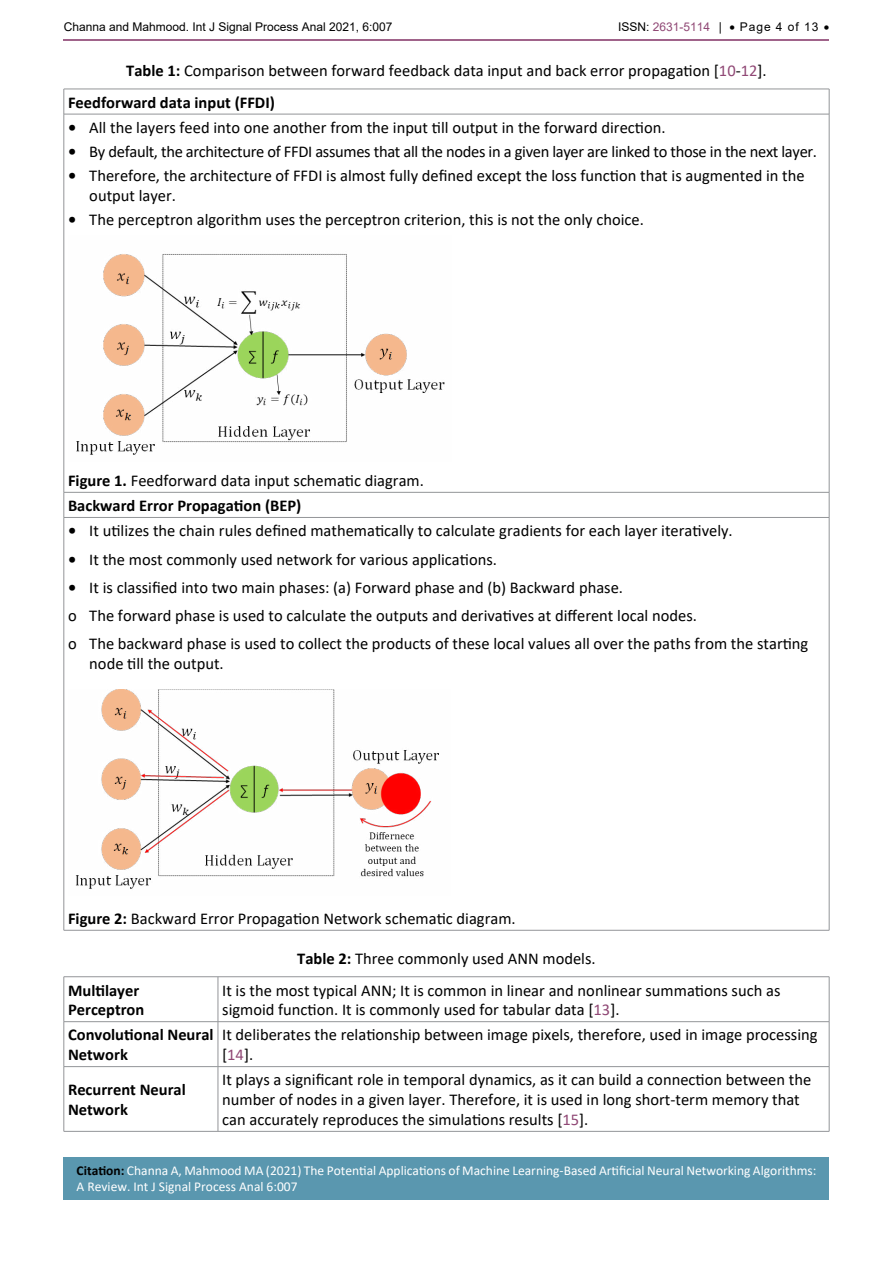
<style>
.page{position:relative;width:893px;height:1263px;background:#fff}
.page>*{position:absolute;margin:0;border:0;box-sizing:border-box;transform-origin:0 0}
.t1{font:16.5px/19.8px "Calibri";color:#000}
.t2{font:700 16.5px/19.8px "Calibri";color:#000}
.t3{font:16.5px "Calibri";letter-spacing:-.02em;color:#000}
.t4{font:13.5px/16.2px "Calibri";color:#fff}
.t5{font:12px "Arial";color:#000}
.s1{color:#904875}
.s2{font-weight:700}
.s3{font-weight:400}
.s4{font-weight:700;color:#000}
</style>
<div class="page">
<hr style="left:64px;top:39px;width:765px;height:2px;background:#904875">
<div style="left:64px;top:1157px;width:765px;height:42px;background:#5a97af"></div>
<hr style="left:64px;top:89px;width:765px;height:1px;background:#939598">
<svg style="left:64px;top:89px;width:1px;height:25px"></svg>
<svg style="left:829px;top:89px;width:1px;height:25px"></svg>
<hr style="left:64px;top:114px;width:765px;height:1px;background:#939598">
<hr style="left:64px;top:114px;width:1px;height:378px;background:#939598">
<hr style="left:829px;top:114px;width:1px;height:378px;background:#939598">
<hr style="left:64px;top:492px;width:765px;height:1px;background:#939598">
<svg style="left:64px;top:492px;width:1px;height:25px"></svg>
<svg style="left:829px;top:492px;width:1px;height:25px"></svg>
<hr style="left:64px;top:517px;width:765px;height:1px;background:#939598">
<hr style="left:64px;top:517px;width:1px;height:413px;background:#939598">
<hr style="left:829px;top:517px;width:1px;height:413px;background:#939598">
<hr style="left:64px;top:930px;width:765px;height:1px;background:#939598">
<img style="left:76px;top:254px;width:369px;height:201px">
<img style="left:75px;top:689px;width:364px;height:200px">
<hr style="left:64px;top:976px;width:154px;height:1px;background:#939598">
<hr style="left:64px;top:977px;width:1px;height:45px;background:#939598">
<hr style="left:218px;top:976px;width:611px;height:1px;background:#939598">
<hr style="left:218px;top:977px;width:1px;height:45px;background:#939598">
<hr style="left:829px;top:977px;width:1px;height:45px;background:#939598">
<hr style="left:64px;top:1021px;width:154px;height:1px;background:#939598">
<hr style="left:64px;top:1022px;width:1px;height:44px;background:#939598">
<hr style="left:218px;top:1021px;width:611px;height:1px;background:#939598">
<hr style="left:218px;top:1022px;width:1px;height:44px;background:#939598">
<hr style="left:829px;top:1022px;width:1px;height:44px;background:#939598">
<hr style="left:64px;top:1066px;width:154px;height:1px;background:#939598">
<hr style="left:64px;top:1067px;width:1px;height:64px;background:#939598">
<hr style="left:218px;top:1066px;width:611px;height:1px;background:#939598">
<hr style="left:218px;top:1067px;width:1px;height:64px;background:#939598">
<hr style="left:829px;top:1067px;width:1px;height:64px;background:#939598">
<hr style="left:64px;top:1131px;width:154px;height:1px;background:#939598">
<hr style="left:218px;top:1131px;width:611px;height:1px;background:#939598">
<p class="t5" style="left:64px;top:18px;width:330px">Channa and Mahmood. Int J Signal Process Anal 2021, 6:007</p>
<p class="t5" style="left:618px;top:18px;width:213px">ISSN: <span class="s1">2631-5114</span> | • Page 4 of 13 •</p>
<p class="t1" style="left:68px;top:55px;width:700px;line-height:31.5px;text-indent:58px"><span class="s2">Table 1:</span> Comparison between forward feedback data input and back error propagation [<span class="s1">10</span>-<span class="s1">12</span>].<br><span class="s2">Feedforward data input (FFDI)</span></p>
<p class="t1" style="left:68px;top:117px;width:599px"><span class="s2">•</span> All the layers feed into one another from the input till output in the forward direction.</p>
<p class="t3" style="left:68px;top:140px;width:751px"><span class="s2">•</span> By default, the architecture of FFDI assumes that all the nodes in a given layer are linked to those in the next layer.</p>
<p class="t1" style="left:89px;top:165px;width:717px;text-indent:-21px"><span class="s2">•</span> Therefore, the architecture of FFDI is almost fully defined except the loss function that is augmented in the output layer.</p>
<p class="t1" style="left:68px;top:209px;width:577px"><span class="s2">•</span> The perceptron algorithm uses the perceptron criterion, this is not the only choice.</p>
<p class="t2" style="left:68px;top:468px;width:357px;line-height:25.2px">Figure 1. <span class="s3">Feedforward data input schematic diagram.<br></span>Backward Error Propagation (BEP)</p>
<p class="t1" style="left:68px;top:520px;width:666px"><span class="s2">•</span> It utilizes the chain rules defined mathematically to calculate gradients for each layer iteratively.</p>
<p class="t1" style="left:68px;top:549px;width:430px"><span class="s2">•</span> It the most commonly used network for various applications.</p>
<p class="t1" style="left:68px;top:573px;width:742px;line-height:28.3px"><span class="s2">•</span> It is classified into two main phases: (a) Forward phase and (b) Backward phase.<br>o The forward phase is used to calculate the outputs and derivatives at different local nodes.<br>o The backward phase is used to collect the products of these local values all over the paths from the starting</p>
<p class="t1" style="left:89px;top:653px;width:136px">node till the output.</p>
<p class="t1" style="left:68px;top:908px;width:449px"><span class="s2">Figure 2:</span> Backward Error Propagation Network schematic diagram.</p>
<p class="t1" style="left:297px;top:948px;width:300px"><span class="s2">Table 2:</span> Three commonly used ANN models.</p>
<p class="t2" style="left:68px;top:980px;width:78px">Multilayer<br>Perceptron</p>
<p class="t1" style="left:222px;top:980px;width:560px">It is the most typical ANN; It is common in linear and nonlinear summations such as sigmoid function. It is commonly used for tabular data [<span class="s1">13</span>].</p>
<p class="t2" style="left:68px;top:1025px;width:147px">Convolutional Neural<br>Network</p>
<p class="t1" style="left:222px;top:1025px;width:597px">It deliberates the relationship between image pixels, therefore, used in image processing [<span class="s1">14</span>].</p>
<p class="t2" style="left:68px;top:1080px;width:119px">Recurrent Neural<br>Network</p>
<p class="t1" style="left:222px;top:1069px;width:590px">It plays a significant role in temporal dynamics, as it can build a connection between the number of nodes in a given layer. Therefore, it is used in long short-term memory that can accurately reproduces the simulations results [<span class="s1">15</span>].</p>
<p class="t4" style="left:77px;top:1162px;width:741px"><span class="s4">Citation:</span> Channa A, Mahmood MA (2021) The Potential Applications of Machine Learning-Based Artificial Neural Networking Algorithms:<br>A Review. Int J Signal Process Anal 6:007</p>
</div>
